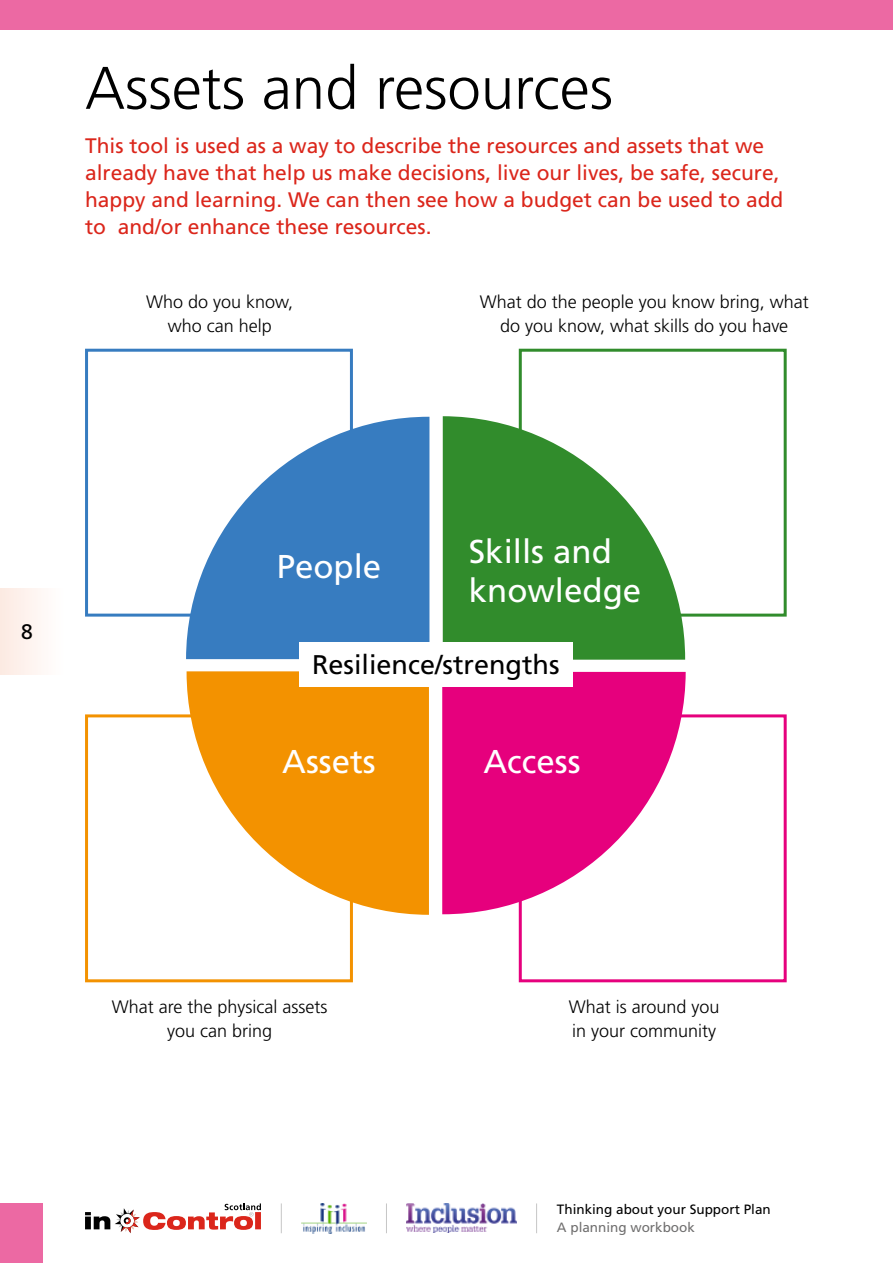
<style>
.page{position:relative;width:893px;height:1263px;background:#fff}
.page>*{position:absolute;margin:0;border:0;box-sizing:border-box;transform-origin:0 0}
.t1{font:300 60px "Frutiger";color:#000}
._22_26_Chart_text_WH{font:33px/39px "Frutiger";color:#fff}
.t2{font:27px "Frutiger";color:#000}
.H1_strap{font:21px/27px "Frutiger";color:#db261b}
.t3{font:21px "Frutiger";color:#000}
._12_16_Light{font:300 18px/24px "Frutiger";color:#000;text-align:center}
.t4{font:13.5px "Frutiger";color:#000}
.t5{font:13.5px "Frutiger";color:#706f6f}
</style>
<div class="page">
<div style="left:0;top:589px;width:64px;height:85px;background:linear-gradient(to right,#fceae2,#fffffe)"></div>
<img style="left:407px;top:1204px;width:109px;height:29px">
<svg style="left:85px;top:1203px;width:176px;height:30px"></svg>
<hr style="left:281px;top:1203px;width:1px;height:30px;background:#c6c6c6">
<hr style="left:386px;top:1203px;width:1px;height:30px;background:#c6c6c6">
<hr style="left:536px;top:1203px;width:1px;height:30px;background:#c6c6c6">
<img style="left:302px;top:1203px;width:64px;height:30px">
<div style="left:0;top:0;width:893px;height:30px;background:#ec69a3"></div>
<div style="left:0;top:1203px;width:43px;height:60px;background:#ec69a3"></div>
<div style="left:85px;top:349px;width:268px;height:268px;background:#fff;border:3px solid #377cc0"></div>
<div style="left:519px;top:714px;width:268px;height:268px;background:#fff;border:3px solid #e6007d"></div>
<div style="left:85px;top:714px;width:268px;height:268px;background:#fff;border:3px solid #f39200"></div>
<div style="left:519px;top:349px;width:268px;height:268px;background:#fff;border:3px solid #318c2c"></div>
<svg style="left:186px;top:417px;width:243px;height:242px;fill:#377cc0"></svg>
<svg style="left:187px;top:671px;width:242px;height:244px;fill:#f39200"></svg>
<svg style="left:443px;top:416px;width:242px;height:244px;fill:#318c2c"></svg>
<svg style="left:442px;top:672px;width:244px;height:242px;fill:#e6007d"></svg>
<div style="left:299px;top:643px;width:273px;height:44px;background:#fff"></div>
<h1 class="t1" style="left:85px;top:54px;width:529px">Assets and resources</h1>
<p class="H1_strap" style="left:85px;top:132px;width:700px">This tool is used as a way to describe the resources and assets that we already have that help us make decisions, live our lives, be safe, secure, happy and learning. We can then see how a budget can be used to add to and/or enhance these resources.</p>
<p class="_12_16_Light" style="left:146px;top:290px;width:149px">Who do you know, who can help</p>
<p class="_12_16_Light" style="left:480px;top:290px;width:331px">What do the people you know bring, what do you know, what skills do you have</p>
<p class="t3" style="left:21px;top:620px;width:13px">8</p>
<p class="_22_26_Chart_text_WH" style="left:277px;top:547px;width:106px">People</p>
<p class="_22_26_Chart_text_WH" style="left:469px;top:532px;width:174px">Skills and knowledge</p>
<p class="t2" style="left:312px;top:649px;width:249px">Resilience/strengths</p>
<p class="_22_26_Chart_text_WH" style="left:282px;top:742px;width:95px">Assets</p>
<p class="_22_26_Chart_text_WH" style="left:483px;top:742px;width:99px">Access</p>
<p class="_12_16_Light" style="left:112px;top:995px;width:217px">What are the physical assets you can bring</p>
<p class="_12_16_Light" style="left:569px;top:995px;width:152px;text-align:left">What is around you in your community</p>
<p class="t4" style="left:557px;top:1201px;width:215px">Thinking about your Support Plan</p>
<p class="t5" style="left:557px;top:1219px;width:140px">A planning workbook</p>
</div>
